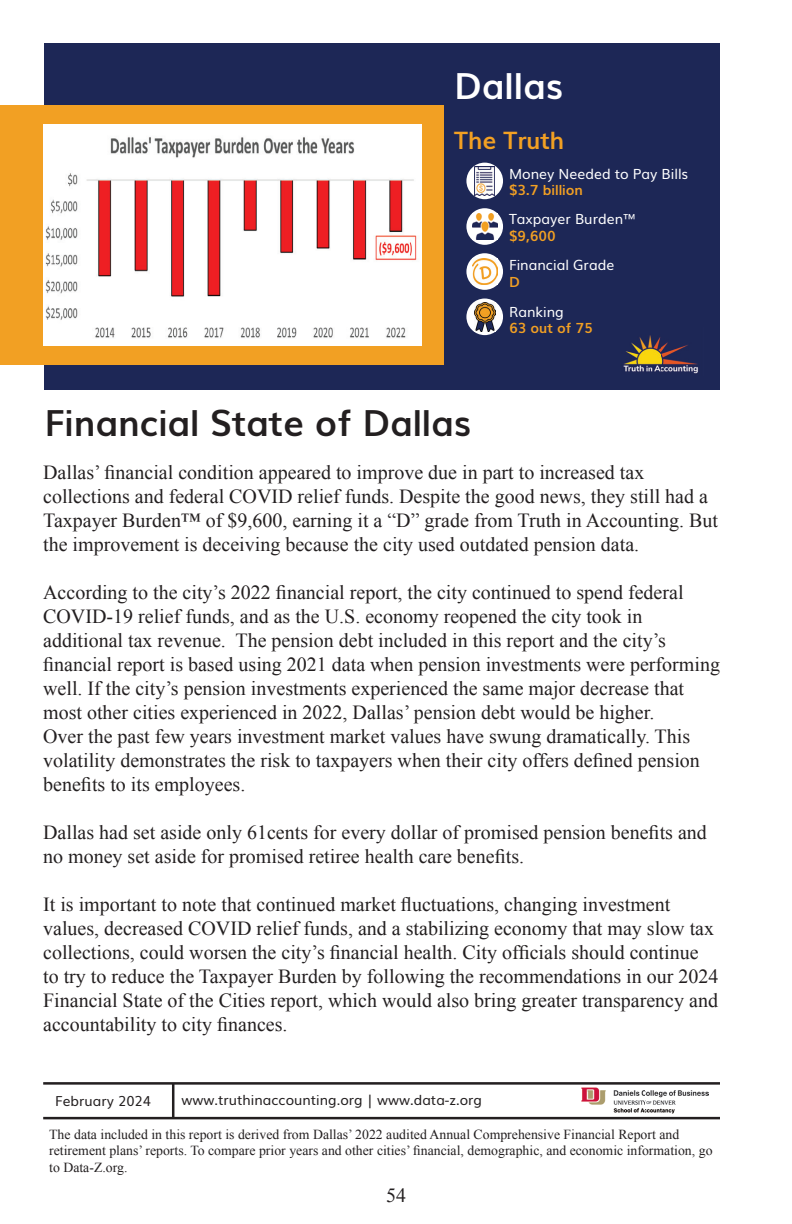
<style>
.page{position:relative;width:792px;height:1224px;background:#fff}
.page>*{position:absolute;margin:0;border:0;box-sizing:border-box;transform-origin:0 0}
.t1{font:700 36px "Muli";color:#231f20}
.t2{font:700 36px "Muli";color:#fff}
.t3{font:700 24px "Muli";color:#f2a023}
.t4{font:20px/24px "Times New Roman";color:#231f20}
.t5{font:14px "Muli";color:#fff}
.t6{font:700 14px "Muli";color:#f2a023}
.t7{font:13.8px/16.6px "Times New Roman";color:#231f20}
.t8{font:13.8px "Muli";color:#231f20}
</style>
<div class="page">
<div style="left:44px;top:43px;width:676px;height:347px;background:#1d2756"></div>
<svg style="left:466px;top:253px;width:37px;height:37px"></svg>
<svg style="left:466px;top:163px;width:37px;height:36px"></svg>
<svg style="left:466px;top:208px;width:37px;height:37px"></svg>
<img style="left:623px;top:335px;width:75px;height:39px">
<img style="left:582px;top:1088px;width:127px;height:26px">
<hr style="left:43px;top:1082px;width:677px;height:3px;background:#231f20">
<hr style="left:43px;top:1117px;width:677px;height:2px;background:#231f20">
<hr style="left:172px;top:1083px;width:2px;height:35px;background:#231f20">
<div style="left:0;top:105px;width:443px;height:260px;background:#f2a023"></div>
<img style="left:475px;top:166px;width:20px;height:29px">
<img style="left:472px;top:259px;width:25px;height:25px">
<img style="left:472px;top:214px;width:25px;height:25px">
<div style="left:466px;top:299px;width:37px;height:36px;background:#fff;border-radius:50%"></div>
<img style="left:474px;top:302px;width:21px;height:30px">
<img style="left:43px;top:124px;width:378px;height:222px">
<h1 class="t2" style="left:454px;top:57px;width:110px">Dallas</h1>
<p class="t3" style="left:454px;top:121px;width:111px">The Truth</p>
<p class="t5" style="left:509px;top:162px;width:181px">Money Needed to Pay Bills</p>
<p class="t6" style="left:509px;top:179px;width:75px">$3.7 billion</p>
<p class="t5" style="left:509px;top:208px;width:129px">Taxpayer Burden™</p>
<p class="t6" style="left:509px;top:225px;width:48px">$9,600</p>
<p class="t5" style="left:509px;top:254px;width:107px">Financial Grade</p>
<p class="t6" style="left:509px;top:271px;width:12px">D</p>
<p class="t5" style="left:509px;top:300px;width:56px">Ranking</p>
<p class="t6" style="left:509px;top:317px;width:85px">63 out of 75</p>
<h1 class="t1" style="left:44px;top:394px;width:428px">Financial State of Dallas</h1>
<p class="t4" style="left:43px;top:460px;width:676px">Dallas’ financial condition appeared to improve due in part to increased tax collections and federal COVID relief funds. Despite the good news, they still had a Taxpayer Burden™ of $9,600, earning it a “D” grade from Truth in Accounting. But the improvement is deceiving because the city used outdated pension data.</p>
<p class="t4" style="left:43px;top:580px;width:678px">According to the city’s 2022 financial report, the city continued to spend federal COVID-19 relief funds, and as the U.S. economy reopened the city took in additional tax revenue. The pension debt included in this report and the city’s financial report is based using 2021 data when pension investments were performing well. If the city’s pension investments experienced the same major decrease that most other cities experienced in 2022, Dallas’ pension debt would be higher.<br>Over the past few years investment market values have swung dramatically. This volatility demonstrates the risk to taxpayers when their city offers defined pension benefits to its employees.</p>
<p class="t4" style="left:43px;top:820px;width:665px">Dallas had set aside only 61cents for every dollar of promised pension benefits and no money set aside for promised retiree health care benefits.</p>
<p class="t4" style="left:43px;top:892px;width:677px">It is important to note that continued market fluctuations, changing investment values, decreased COVID relief funds, and a stabilizing economy that may slow tax collections, could worsen the city’s financial health. City officials should continue to try to reduce the Taxpayer Burden by following the recommendations in our 2024<br>Financial State of the Cities report, which would also bring greater transparency and accountability to city finances.</p>
<p class="t8" style="left:55px;top:1090px;width:98px">February 2024</p>
<p class="t8" style="left:181px;top:1089px;width:302px">www.truthinaccounting.org | www.data-z.org</p>
<p class="t7" style="left:49px;top:1126px;width:665px">The data included in this report is derived from Dallas’ 2022 audited Annual Comprehensive Financial Report and retirement plans’ reports. To compare prior years and other cities’ financial, demographic, and economic information, go to Data-Z.org.</p>
<p class="t4" style="left:386px;top:1183px;width:21px">54</p>
</div>
